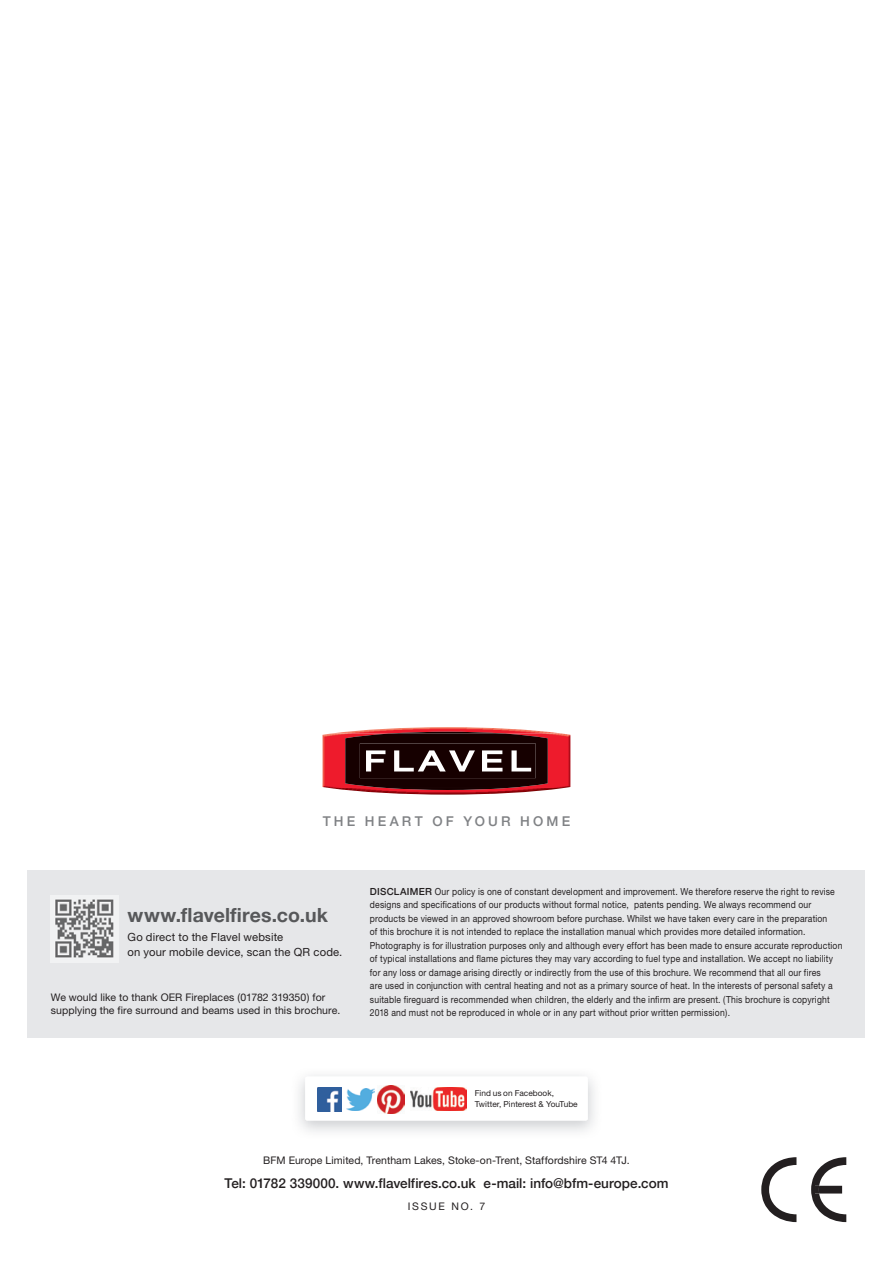
<style>
.page{position:relative;width:893px;height:1263px;background:#fff}
.page>*{position:absolute;margin:0;border:0;box-sizing:border-box;transform-origin:0 0}
.t1{font:700 19.5px "Helvetica Neue";letter-spacing:.005em;color:#57585a}
.t2{font:500 13.5px "Helvetica Neue";color:#231f20}
.t3{font:500 13.5px "Helvetica Neue";letter-spacing:.23em;color:#808285}
.t4{font:11.25px/15px "Helvetica Neue";letter-spacing:.015em;color:#231f20}
.t5{font:10.5px/13.5px "Helvetica Neue";letter-spacing:.005em;color:#231f20}
.t6{font:9.75px/13.5px "Helvetica Neue";letter-spacing:.02em;color:#231f20;scale:.88 1}
.t7{font:8.25px/11.1px "Helvetica Neue";color:#231f20}
.s1{font-weight:500}
</style>
<div class="page">
<div style="left:28px;top:870px;width:837px;height:167px;background:#e6e7e9"></div>
<img style="left:51px;top:895px;width:67px;height:67px">
<svg style="left:761px;top:1157px;width:35px;height:65px"></svg>
<svg style="left:811px;top:1157px;width:35px;height:65px"></svg>
<img style="left:347px;top:1088px;width:28px;height:23px">
<img style="left:317px;top:1087px;width:24px;height:24px">
<img style="left:378px;top:1086px;width:27px;height:27px">
<img style="left:411px;top:1088px;width:56px;height:22px">
<img style="left:331px;top:727px;width:232px;height:7px">
<img style="left:330px;top:788px;width:233px;height:7px">
<img style="left:323px;top:734px;width:247px;height:54px">
<img style="left:389px;top:732px;width:116px;height:2px">
<img style="left:387px;top:788px;width:120px;height:2px">
<img style="left:345px;top:734px;width:203px;height:54px">
<img style="left:360px;top:743px;width:176px;height:35px">
<h2 class="t3" style="left:323px;top:810px;width:249px">THE HEART OF YOUR HOME</h2>
<h1 class="t1" style="left:128px;top:899px;width:202px">www.flavelfires.co.uk</h1>
<p class="t4" style="left:128px;top:929px;width:216px">Go direct to the Flavel website<br>on your mobile device, scan the QR code.</p>
<p class="t5" style="left:51px;top:990px;width:291px">We would like to thank OER Fireplaces (01782 319350) for supplying the fire surround and beams used in this brochure.</p>
<p class="t6" style="left:370px;top:884px;width:538px"><span class="s1">DISCLAIMER</span> Our policy is one of constant development and improvement. We therefore reserve the right to revise designs and specifications of our products without formal notice, patents pending. We always recommend our products be viewed in an approved showroom before purchase. Whilst we have taken every care in the preparation<br>of this brochure it is not intended to replace the installation manual which provides more detailed information.<br>Photography is for illustration purposes only and although every effort has been made to ensure accurate reproduction of typical installations and flame pictures they may vary according to fuel type and installation. We accept no liability for any loss or damage arising directly or indirectly from the use of this brochure. We recommend that all our fires<br>are used in conjunction with central heating and not as a primary source of heat. In the interests of personal safety a suitable fireguard is recommended when children, the elderly and the infirm are present. (This brochure is copyright 2018 and must not be reproduced in whole or in any part without prior written permission).</p>
<p class="t7" style="left:475px;top:1087px;width:104px">Find us on Facebook,<br>Twitter, Pinterest &amp; YouTube</p>
<p class="t5" style="left:263px;top:1153px;width:368px">BFM Europe Limited, Trentham Lakes, Stoke-on-Trent, Staffordshire ST4 4TJ.</p>
<h2 class="t2" style="left:224px;top:1172px;width:446px">Tel: 01782 339000. www.flavelfires.co.uk e-mail: info@bfm-europe.com</h2>
<p class="t5" style="left:408px;top:1199px;width:79px">ISSUE NO. 7</p>
</div>
